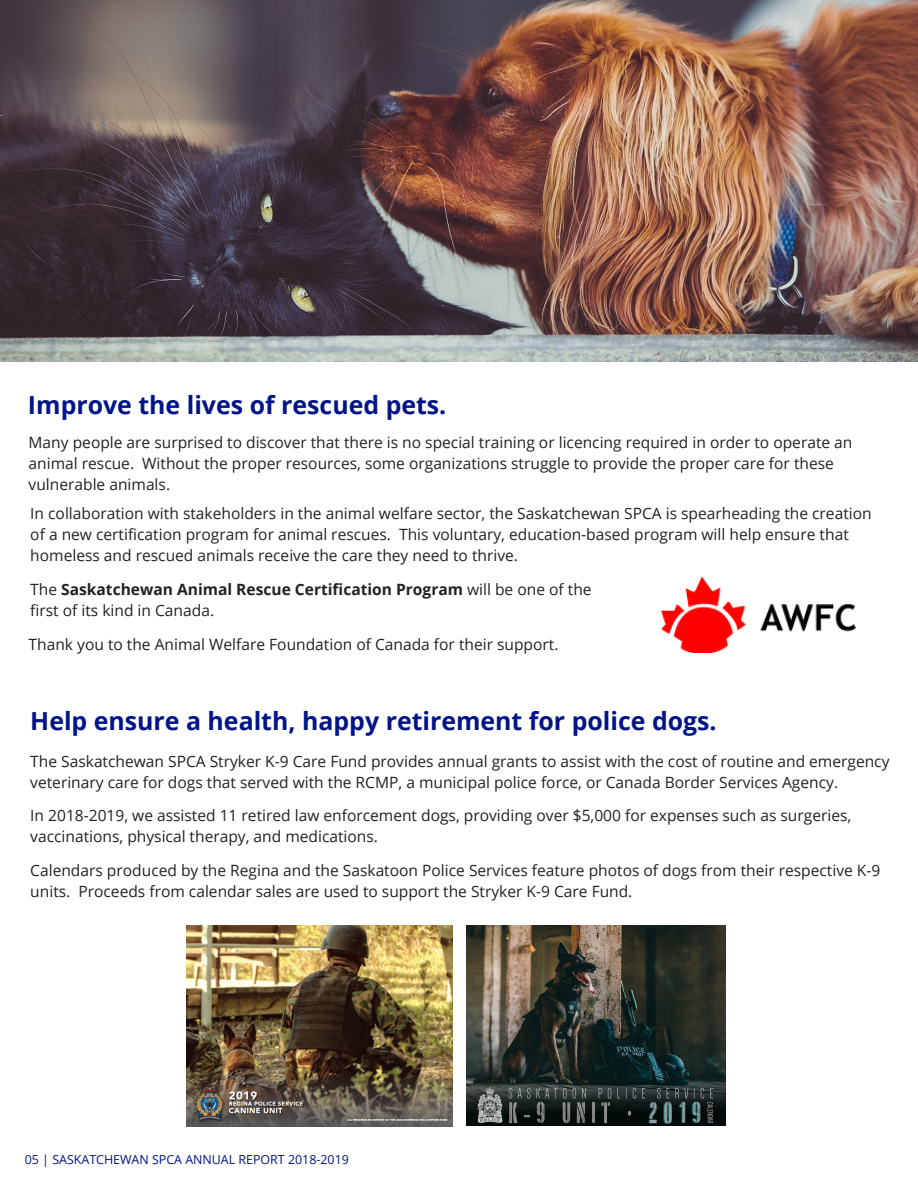
<style>
.page{position:relative;width:918px;height:1188px;background:#fff}
.page>*{position:absolute;margin:0;border:0;box-sizing:border-box;transform-origin:0 0}
.t1{font:700 24.9px "Open Sans";color:#001489}
.t2{font:15.6px/21.3px "Open Sans";color:#222}
.t3{font:700 15.6px/21.3px "Open Sans";color:#222}
.t4{font:12.45px "Open Sans";color:#001489}
.s1{font-weight:400}
</style>
<div class="page">
<img style="left:662px;top:576px;width:194px;height:77px">
<img style="left:467px;top:925px;width:258px;height:201px">
<img style="left:186px;top:925px;width:267px;height:202px">
<img style="left:0;top:0;width:918px;height:362px">
<h1 class="t1" style="left:28px;top:387px;width:420px">Improve the lives of rescued pets.</h1>
<p class="t2" style="left:29px;top:431px;width:825px">Many people are surprised to discover that there is no special training or licencing required in order to operate an animal rescue. Without the proper resources, some organizations struggle to provide the proper care for these vulnerable animals.</p>
<p class="t2" style="left:30px;top:502px;width:843px">In collaboration with stakeholders in the animal welfare sector, the Saskatchewan SPCA is spearheading the creation of a new certification program for animal rescues. This voluntary, education-based program will help ensure that homeless and rescued animals receive the care they need to thrive.</p>
<p class="t3" style="left:30px;top:578px;width:563px"><span class="s1">The</span> Saskatchewan Animal Rescue Certification Program <span class="s1">will be one of the first of its kind in Canada.</span></p>
<p class="t2" style="left:29px;top:633px;width:531px">Thank you to the Animal Welfare Foundation of Canada for their support.</p>
<h1 class="t1" style="left:30px;top:703px;width:688px">Help ensure a health, happy retirement for police dogs.</h1>
<p class="t2" style="left:30px;top:750px;width:861px">The Saskatchewan SPCA Stryker K-9 Care Fund provides annual grants to assist with the cost of routine and emergency veterinary care for dogs that served with the RCMP, a municipal police force, or Canada Border Services Agency.</p>
<p class="t2" style="left:30px;top:804px;width:823px">In 2018-2019, we assisted 11 retired law enforcement dogs, providing over $5,000 for expenses such as surgeries, vaccinations, physical therapy, and medications.</p>
<p class="t2" style="left:30px;top:859px;width:852px">Calendars produced by the Regina and the Saskatoon Police Services feature photos of dogs from their respective K-9 units. Proceeds from calendar sales are used to support the Stryker K-9 Care Fund.</p>
<p class="t4" style="left:25px;top:1150px;width:326px">05 | SASKATCHEWAN SPCA ANNUAL REPORT 2018-2019</p>
</div>
